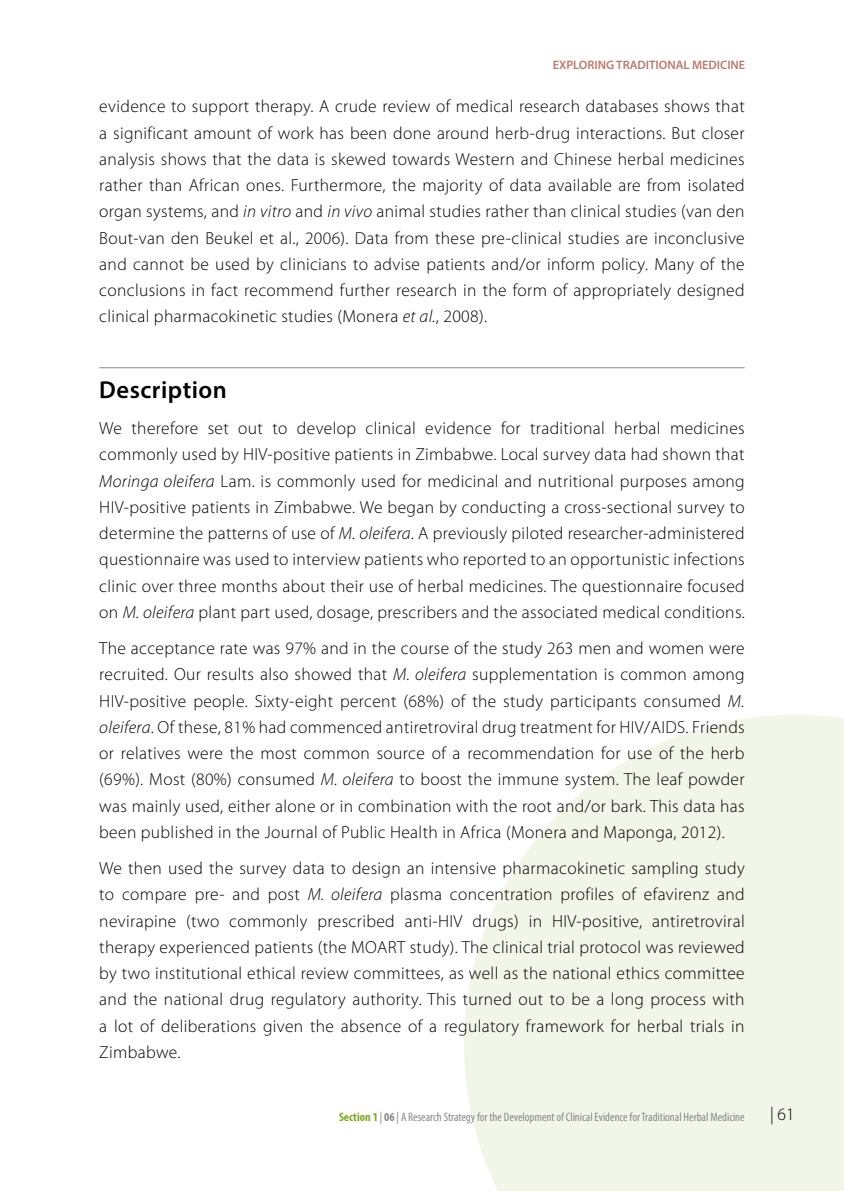
<style>
.page{position:relative;width:844px;height:1191px;background:#fff}
.page>*{position:absolute;margin:0;border:0;box-sizing:border-box;transform-origin:0 0}
.t1{font:600 24.5px "Myriad Pro";letter-spacing:.02em;color:#000}
.t2{font:300 17.5px/26.2px "Myriad Pro";letter-spacing:.02em;color:#000;text-align:justify}
.t3{font:condensed 12.25px "Myriad Pro";color:#87888a}
.t4{font:600 12.25px "Myriad Pro";color:#bc7868}
.s1{font-style:italic}
.s2{font-weight:700;color:#7baa20}
.s3{font-weight:700}
</style>
<div class="page">
<svg style="left:464px;top:715px;width:379px;height:476px;background:#f3f7ec"></svg>
<hr style="left:99px;top:367px;width:645px;height:1px;background:#87888a">
<p class="t4" style="left:552px;top:58px;width:194px">EXPLORING TRADITIONAL MEDICINE</p>
<p class="t2" style="left:99px;top:93px;width:646px">evidence to support therapy. A crude review of medical research databases shows that a significant amount of work has been done around herb-drug interactions. But closer analysis shows that the data is skewed towards Western and Chinese herbal medicines rather than African ones. Furthermore, the majority of data available are from isolated organ systems, and <span class="s1">in vitro</span> and <span class="s1">in vivo</span> animal studies rather than clinical studies (van den Bout-van den Beukel et al., 2006). Data from these pre-clinical studies are inconclusive and cannot be used by clinicians to advise patients and/or inform policy. Many of the conclusions in fact recommend further research in the form of appropriately designed clinical pharmacokinetic studies (Monera <span class="s1">et al.</span>, 2008).</p>
<h1 class="t1" style="left:99px;top:374px;width:129px">Description</h1>
<p class="t2" style="left:99px;top:415px;width:646px">We therefore set out to develop clinical evidence for traditional herbal medicines commonly used by HIV-positive patients in Zimbabwe. Local survey data had shown that <span class="s1">Moringa oleifera</span> Lam. is commonly used for medicinal and nutritional purposes among HIV-positive patients in Zimbabwe. We began by conducting a cross-sectional survey to determine the patterns of use of <span class="s1">M. oleifera</span>. A previously piloted researcher-administered questionnaire was used to interview patients who reported to an opportunistic infections clinic over three months about their use of herbal medicines. The questionnaire focused on <span class="s1">M. oleifera</span> plant part used, dosage, prescribers and the associated medical conditions.</p>
<p class="t2" style="left:99px;top:635px;width:646px">The acceptance rate was 97% and in the course of the study 263 men and women were recruited. Our results also showed that <span class="s1">M. oleifera</span> supplementation is common among HIV-positive people. Sixty-eight percent (68%) of the study participants consumed <span class="s1">M. oleifera</span>. Of these, 81% had commenced antiretroviral drug treatment for HIV/AIDS. Friends or relatives were the most common source of a recommendation for use of the herb (69%). Most (80%) consumed <span class="s1">M. oleifera</span> to boost the immune system. The leaf powder was mainly used, either alone or in combination with the root and/or bark. This data has been published in the Journal of Public Health in Africa (Monera and Maponga, 2012).</p>
<p class="t2" style="left:99px;top:855px;width:646px">We then used the survey data to design an intensive pharmacokinetic sampling study to compare pre- and post <span class="s1">M. oleifera</span> plasma concentration profiles of efavirenz and nevirapine (two commonly prescribed anti-HIV drugs) in HIV-positive, antiretroviral therapy experienced patients (the MOART study). The clinical trial protocol was reviewed by two institutional ethical review committees, as well as the national ethics committee and the national drug regulatory authority. This turned out to be a long process with a lot of deliberations given the absence of a regulatory framework for herbal trials in Zimbabwe.</p>
<p class="t3" style="left:339px;top:1109px;width:407px"><span class="s2">Section 1</span> | <span class="s3">06</span> | A Research Strategy for the Development of Clinical Evidence for Traditional Herbal Medicine</p>
<p class="t2" style="left:769px;top:1101px;width:26px">| 61</p>
</div>
